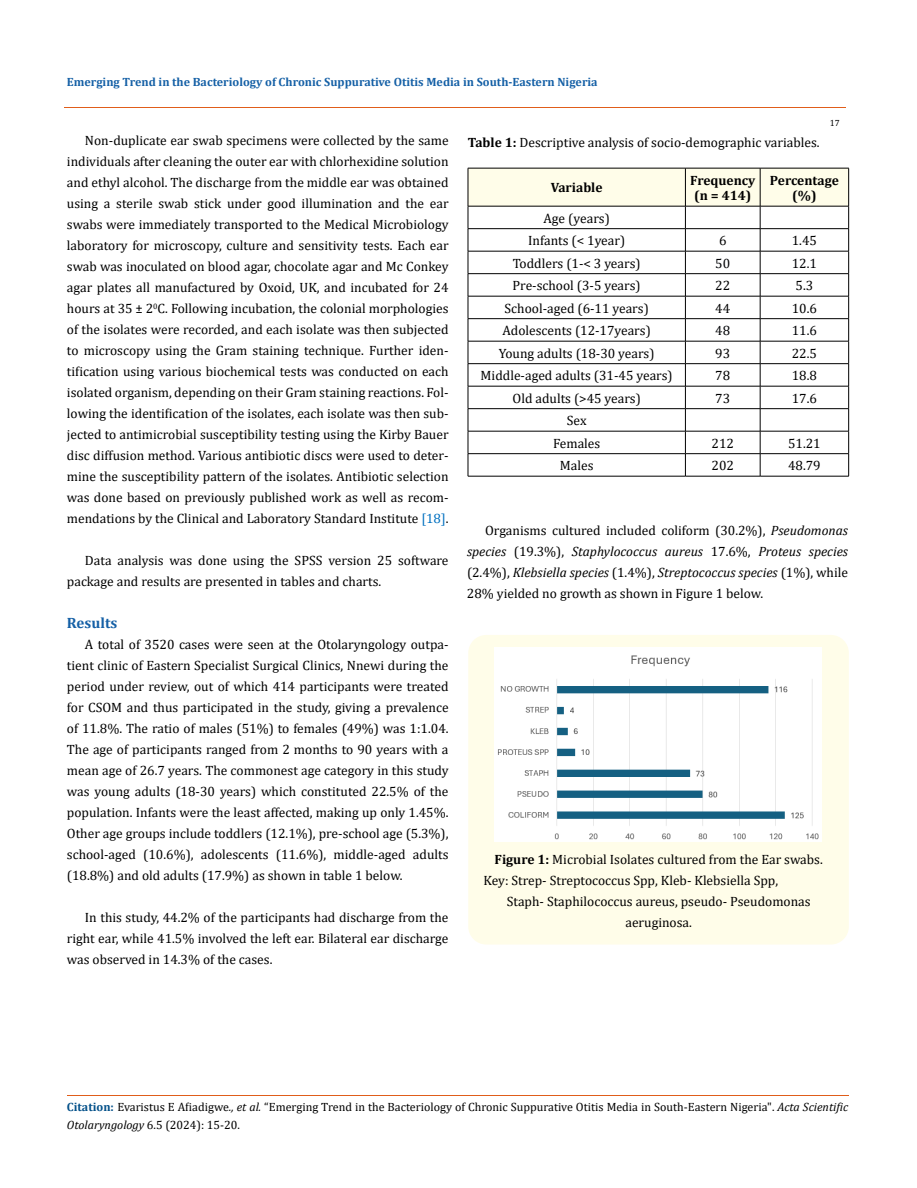
<style>
.page{position:relative;width:917px;height:1188px;background:#fff}
.page>*{position:absolute;margin:0;border:0;box-sizing:border-box;transform-origin:0 0}
.t1{font:700 15px "Cambria";color:#1560a6}
.t2{font:13.5px/21px "Cambria";color:#000;text-align:justify}
.t3{font:700 13.5px/15.5px "Cambria";color:#000;text-align:center}
.t4{font:13.5px "Cambria";color:#010205}
.t5{font:12px/18px "Cambria";color:#000}
.t6{font:700 12px "Cambria";color:#1560a6}
.t7{font:9px "Cambria";color:#000}
.s1{font-family:"Calibri"}
.s2{color:#0070c0}
.s3{font-weight:700}
.s4{font-style:italic}
.s5{font-weight:700;color:#035089}
</style>
<div class="page">
<svg style="left:467px;top:168px;width:382px;height:308px"></svg>
<hr style="left:468px;top:476px;width:217px;height:1px;background:#000">
<hr style="left:685px;top:476px;width:75px;height:1px;background:#000">
<hr style="left:760px;top:476px;width:88px;height:1px;background:#000">
<div style="left:468px;top:635px;width:380px;height:310px;background:#fffde9;border-radius:18px"></div>
<img style="left:494px;top:647px;width:327px;height:194px">
<hr style="left:64px;top:108px;width:781px;height:1px;background:#e05d1a">
<hr style="left:67px;top:1096px;width:781px;height:1px;background:#e05d1a">
<p class="t6" style="left:67px;top:73px;width:532px">Emerging Trend in the Bacteriology of Chronic Suppurative Otitis Media in South-Eastern Nigeria</p>
<p class="t7" style="left:829px;top:118px;width:11px">17</p>
<p class="t2" style="left:67px;top:130px;width:383px;text-indent:18px">Non-duplicate ear swab specimens were collected by the same individuals after cleaning the outer ear with chlorhexidine solution and ethyl alcohol. The discharge from the middle ear was obtained using a sterile swab stick under good illumination and the ear swabs were immediately transported to the Medical Microbiology laboratory for microscopy, culture and sensitivity tests. Each ear swab was inoculated on blood agar, chocolate agar and Mc Conkey agar plates all manufactured by Oxoid, UK, and incubated for 24 hours at 35 <span class="s1">±</span> 2<sup>0</sup>C. Following incubation, the colonial morphologies of the isolates were recorded, and each isolate was then subjected to microscopy using the Gram staining technique. Further iden&shy;tification using various biochemical tests was conducted on each isolated organism, depending on their Gram staining reactions. Fol&shy;lowing the identification of the isolates, each isolate was then sub&shy;jected to antimicrobial susceptibility testing using the Kirby Bauer disc diffusion method. Various antibiotic discs were used to deter&shy;mine the susceptibility pattern of the isolates. Antibiotic selection was done based on previously published work as well as recom&shy;mendations by the Clinical and Laboratory Standard Institute <span class="s2">[18]</span>.</p>
<p class="t2" style="left:67px;top:550px;width:383px;text-indent:18px">Data analysis was done using the SPSS version 25 software package and results are presented in tables and charts.</p>
<p class="t1" style="left:67px;top:613px;width:52px">Results</p>
<p class="t2" style="left:67px;top:634px;width:383px;text-indent:18px">A total of 3520 cases were seen at the Otolaryngology outpa&shy;tient clinic of Eastern Specialist Surgical Clinics, Nnewi during the period under review, out of which 414 participants were treated for CSOM and thus participated in the study, giving a prevalence of 11.8%. The ratio of males (51%) to females (49%) was 1:1.04.<br>The age of participants ranged from 2 months to 90 years with a mean age of 26.7 years. The commonest age category in this study was young adults (18-30 years) which constituted 22.5% of the population. Infants were the least affected, making up only 1.45%.<br>Other age groups include toddlers (12.1%), pre-school age (5.3%), school-aged (10.6%), adolescents (11.6%), middle-aged adults (18.8%) and old adults (17.9%) as shown in table 1 below.</p>
<p class="t2" style="left:67px;top:907px;width:383px;text-indent:18px">In this study, 44.2% of the participants had discharge from the right ear, while 41.5% involved the left ear. Bilateral ear discharge was observed in 14.3% of the cases.</p>
<p class="t2" style="left:468px;top:132px;width:353px"><span class="s3">Table 1:</span> Descriptive analysis of socio-demographic variables.</p>
<p class="t3" style="left:550px;top:180px;width:53px">Variable</p>
<p class="t3" style="left:690px;top:172px;width:67px">Frequency (n = 414)</p>
<p class="t3" style="left:769px;top:172px;width:71px">Percentage (%)</p>
<p class="t2" style="left:528px;top:207px;width:98px;line-height:22.5px;text-align:center">Age (years)<br>Infants (&lt; 1year)</p>
<p class="t2" style="left:719px;top:230px;width:9px">6</p>
<p class="t2" style="left:791px;top:230px;width:27px">1.45</p>
<p class="t2" style="left:512px;top:253px;width:129px">Toddlers (1-&lt; 3 years)</p>
<p class="t4" style="left:715px;top:255px;width:16px">50</p>
<p class="t4" style="left:791px;top:255px;width:27px">12.1</p>
<p class="t2" style="left:512px;top:275px;width:130px">Pre-school (3-5 years)</p>
<p class="t2" style="left:715px;top:275px;width:16px">22</p>
<p class="t2" style="left:795px;top:275px;width:19px">5.3</p>
<p class="t2" style="left:504px;top:298px;width:146px">School-aged (6-11 years)</p>
<p class="t2" style="left:715px;top:298px;width:16px">44</p>
<p class="t2" style="left:791px;top:298px;width:27px">10.6</p>
<p class="t2" style="left:502px;top:320px;width:150px">Adolescents (12-17years)</p>
<p class="t4" style="left:715px;top:323px;width:16px">48</p>
<p class="t4" style="left:791px;top:323px;width:27px">11.6</p>
<p class="t2" style="left:499px;top:343px;width:157px">Young adults (18-30 years)</p>
<p class="t2" style="left:715px;top:343px;width:16px">93</p>
<p class="t2" style="left:791px;top:343px;width:27px">22.5</p>
<p class="t2" style="left:480px;top:365px;width:194px">Middle-aged adults (31-45 years)</p>
<p class="t2" style="left:715px;top:365px;width:16px">78</p>
<p class="t2" style="left:791px;top:365px;width:27px">18.8</p>
<p class="t2" style="left:512px;top:388px;width:130px">Old adults (&gt;45 years)</p>
<p class="t2" style="left:715px;top:388px;width:16px">73</p>
<p class="t2" style="left:791px;top:388px;width:27px">17.6</p>
<p class="t2" style="left:553px;top:409px;width:49px;line-height:22.5px;text-align:center">Sex<br>Females</p>
<p class="t2" style="left:711px;top:433px;width:24px">212</p>
<p class="t2" style="left:788px;top:433px;width:34px">51.21</p>
<p class="t2" style="left:560px;top:455px;width:35px">Males</p>
<p class="t2" style="left:711px;top:455px;width:24px">202</p>
<p class="t2" style="left:788px;top:455px;width:34px">48.79</p>
<p class="t2" style="left:467px;top:519px;width:382px;text-indent:18px">Organisms cultured included coliform (30.2%), <span class="s4">Pseudomonas species</span> (19.3%), <span class="s4">Staphylococcus aureus</span> 17.6%, <span class="s4">Proteus species </span>(2.4%), <span class="s4">Klebsiella species</span> (1.4%), <span class="s4">Streptococcus species</span> (1%), while 28% yielded no growth as shown in Figure 1 below.</p>
<p class="t2" style="left:483px;top:849px;width:341px;text-indent:11px"><span class="s3">Figure 1:</span> Microbial Isolates cultured from the Ear swabs.<br>Key: Strep- Streptococcus Spp, Kleb- Klebsiella Spp,</p>
<p class="t2" style="left:506px;top:891px;width:305px;text-align:center">Staph- Staphilococcus aureus, pseudo- Pseudomonas aeruginosa.</p>
<p class="t5" style="left:67px;top:1098px;width:783px"><span class="s5">Citation:</span> Evaristus E Afiadigwe<span class="s4">., et al.</span> “Emerging Trend in the Bacteriology of Chronic Suppurative Otitis Media in South-Eastern Nigeria". <span class="s4">Acta Scientific<br>Otolaryngology</span> 6.5 (2024): 15-20.</p>
</div>
